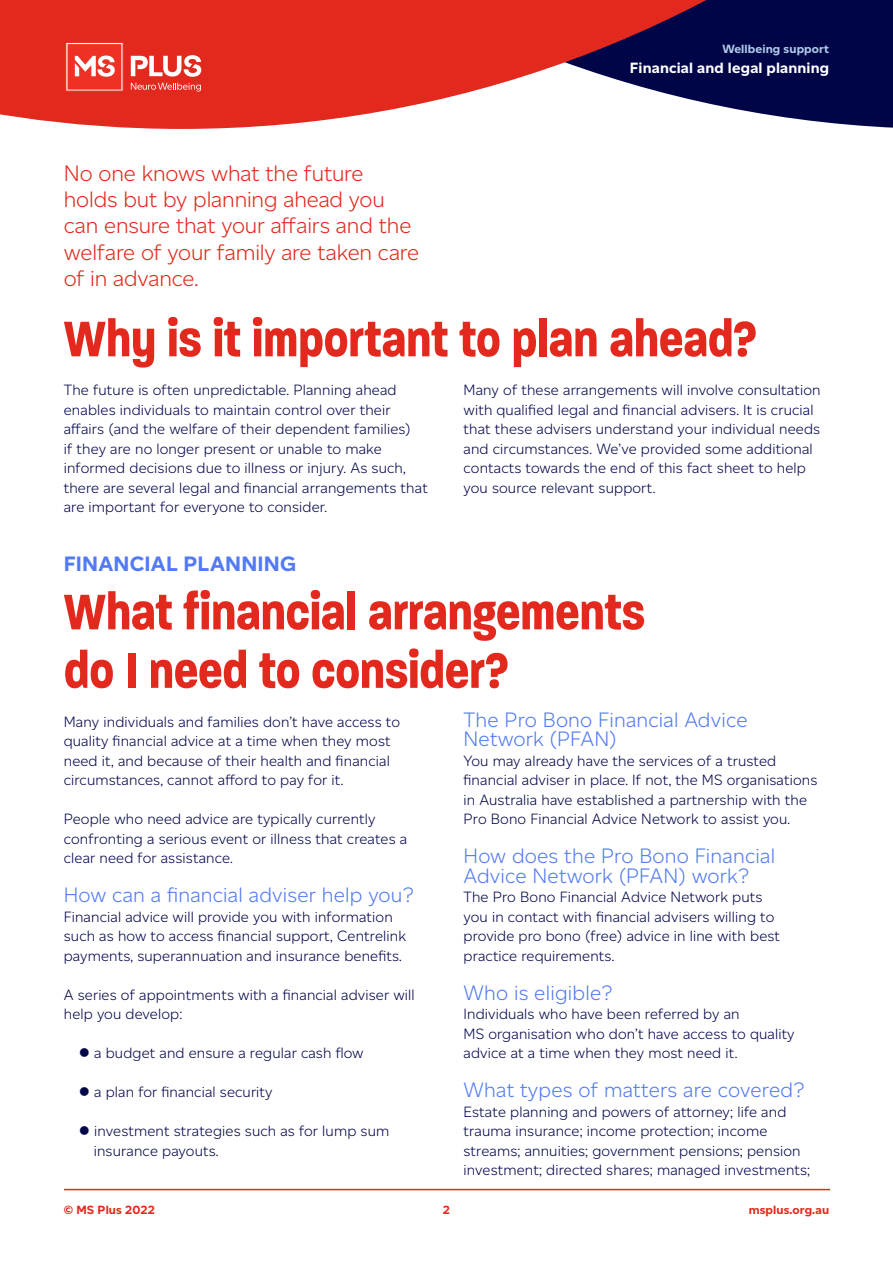
<style>
.page{position:relative;width:893px;height:1263px;background:#fff}
.page>*{position:absolute;margin:0;border:0;box-sizing:border-box;transform-origin:0 0}
.t1{font:700 54px/58.5px "Paralucent Condensed";letter-spacing:-.005em;color:#e3291d}
.t2{font:300 22.5px/26.2px "Altform";letter-spacing:-.005em;color:#e3291d}
.t3{font:300 21px/19.5px "Altform";letter-spacing:.01em;color:#527af2}
.t4{font:700 21px "Altform";letter-spacing:.01em;color:#527af2}
.t5{font:300 15px/19.5px "Altform";letter-spacing:.01em;color:#000548}
.t6{font:700 15px "Altform";letter-spacing:.01em;color:#fff}
.t7{font:700 12px "Altform";letter-spacing:.01em;color:#e3291d}
.t8{font:700 12px "Altform";letter-spacing:.01em;color:#b0cae7}
</style>
<div class="page">
<svg style="left:0;top:0;width:893px;height:129px;fill:#e3291d"></svg>
<hr style="left:64px;top:1189px;width:766px;height:1px;background:#e3291d">
<svg style="left:65px;top:42px;width:136px;height:50px"></svg>
<p class="t8" style="left:722px;top:42px;width:108px">Wellbeing support</p>
<p class="t6" style="left:630px;top:59px;width:201px">Financial and legal planning</p>
<h2 class="t2" style="left:64px;top:160px;width:357px">No one knows what the future holds but by planning ahead you can ensure that your affairs and the welfare of your family are taken care of in advance.</h2>
<h1 class="t1" style="left:64px;top:310px;width:695px">Why is it important to plan ahead?</h1>
<p class="t5" style="left:64px;top:380px;width:366px">The future is often unpredictable. Planning ahead enables individuals to maintain control over their affairs (and the welfare of their dependent families)<br>if they are no longer present or unable to make informed decisions due to illness or injury. As such, there are several legal and financial arrangements that are important for everyone to consider.</p>
<p class="t5" style="left:463px;top:380px;width:359px">Many of these arrangements will involve consultation with qualified legal and financial advisers. It is crucial that these advisers understand your individual needs and circumstances. We’ve provided some additional contacts towards the end of this fact sheet to help you source relevant support.</p>
<h3 class="t4" style="left:64px;top:552px;width:234px">FINANCIAL PLANNING</h3>
<h1 class="t1" style="left:64px;top:583px;width:583px">What financial arrangements do I need to consider?</h1>
<p class="t5" style="left:64px;top:712px;width:338px">Many individuals and families don’t have access to quality financial advice at a time when they most need it, and because of their health and financial circumstances, cannot afford to pay for it.</p>
<p class="t5" style="left:64px;top:809px;width:345px">People who need advice are typically currently confronting a serious event or illness that creates a clear need for assistance.</p>
<h3 class="t3" style="left:64px;top:885px;width:351px">How can a financial adviser help you?</h3>
<p class="t5" style="left:64px;top:907px;width:344px">Financial advice will provide you with information such as how to access financial support, Centrelink payments, superannuation and insurance benefits.</p>
<p class="t5" style="left:64px;top:985px;width:352px">A series of appointments with a financial adviser will help you develop:</p>
<p class="t5" style="left:94px;top:1043px;width:271px">a budget and ensure a regular cash flow</p>
<p class="t5" style="left:94px;top:1082px;width:180px">a plan for financial security</p>
<p class="t5" style="left:94px;top:1121px;width:297px">investment strategies such as for lump sum insurance payouts.</p>
<h3 class="t3" style="left:463px;top:710px;width:286px">The Pro Bono Financial Advice<br>Network (PFAN)</h3>
<p class="t5" style="left:463px;top:751px;width:355px">You may already have the services of a trusted financial adviser in place. If not, the MS organisations in Australia have established a partnership with the Pro Bono Financial Advice Network to assist you.</p>
<h3 class="t3" style="left:463px;top:846px;width:313px">How does the Pro Bono Financial<br>Advice Network (PFAN) work?</h3>
<p class="t5" style="left:463px;top:887px;width:318px">The Pro Bono Financial Advice Network puts you in contact with financial advisers willing to provide pro bono (free) advice in line with best practice requirements.</p>
<h3 class="t3" style="left:463px;top:983px;width:150px">Who is eligible?</h3>
<p class="t5" style="left:463px;top:1004px;width:333px">Individuals who have been referred by an<br>MS organisation who don’t have access to quality advice at a time when they most need it.</p>
<h3 class="t3" style="left:463px;top:1080px;width:342px">What types of matters are covered?</h3>
<p class="t5" style="left:463px;top:1102px;width:348px">Estate planning and powers of attorney; life and trauma insurance; income protection; income streams; annuities; government pensions; pension investment; directed shares; managed investments;</p>
<p class="t7" style="left:64px;top:1203px;width:93px">© MS Plus 2022</p>
<p class="t7" style="left:749px;top:1203px;width:82px">msplus.org.au</p>
<p class="t7" style="left:443px;top:1203px;width:9px">2</p>
</div>
